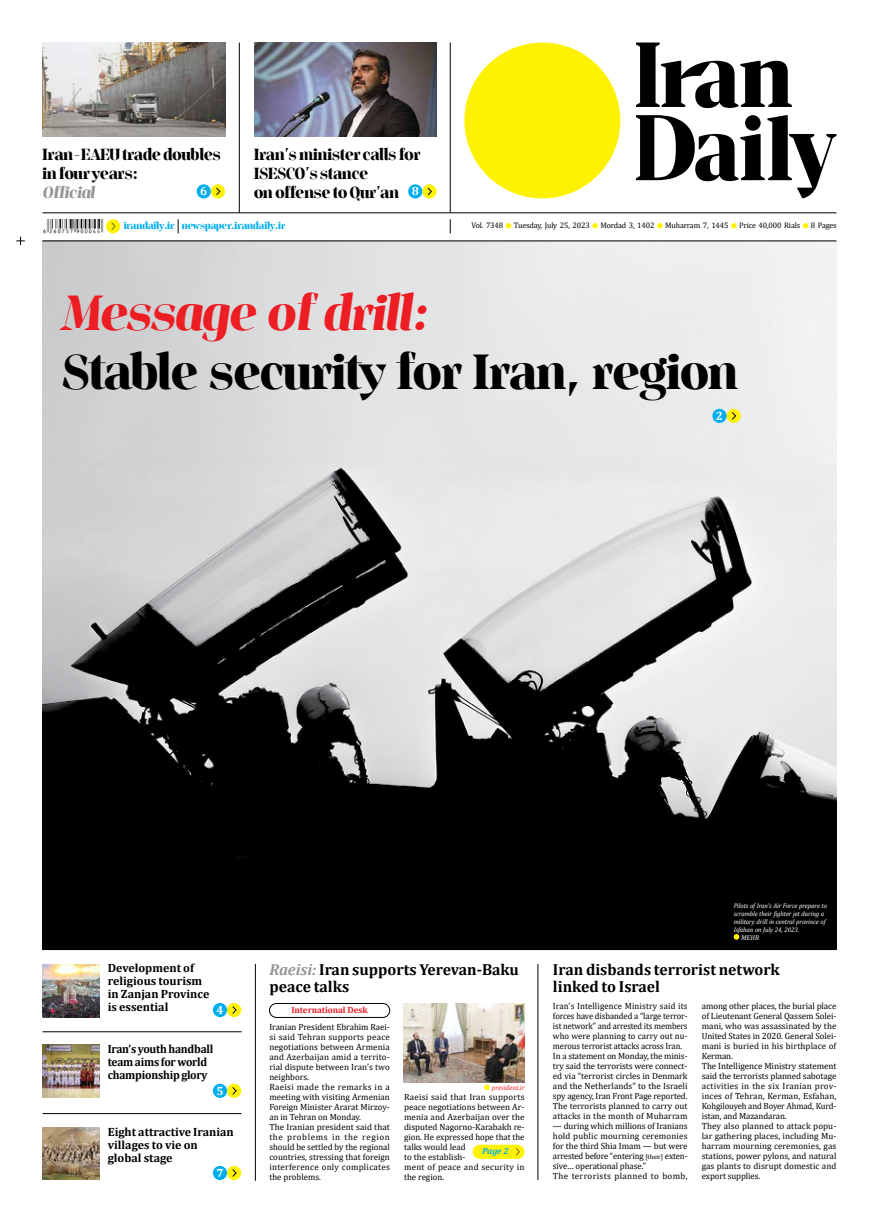
<style>
.page{position:relative;width:879px;height:1219px;background:#fff}
.page>*{position:absolute;margin:0;border:0;box-sizing:border-box;transform-origin:0 0}
.t1{font:700 49px "Jaymont PERSONAL";letter-spacing:-.01em;color:#000}
.t2{font:italic 700 49px "Jaymont PERSONAL";letter-spacing:-.01em;color:#ed1d24}
.t3{font:700 16px/19px "Jaymont PERSONAL";color:#000}
.t4{font:700 16px/17.6px "Cambria";color:#000}
.t5{font:italic 700 16px "Jaymont PERSONAL";color:#939598}
.t6{font:700 12px/13px "Cambria";color:#000}
.t7{font:700 12px/13px "Cambria";letter-spacing:-.02em;color:#000;scale:.95 1}
.t8{font:700 12px "Cambria";color:#fff}
.t9{font:700 10px "Jaymont PERSONAL";color:#00aeef}
.t10{font:9px/10px "Cambria";color:#000}
.t11{font:700 9px "Cambria";letter-spacing:-.01em;color:#ed1d24}
.t12{font:italic 700 9px "Cambria";color:#00aeef}
.t13{font:8px "Cambria";letter-spacing:-.02em;color:#000}
.t14{font:italic 7px "Cambria";color:#ed1d24}
.t15{font:italic 7px "Cambria";color:#fff}
.t16{font:italic 6.8px/8px "Cambria";letter-spacing:-.01em;color:#fff;scale:.96 1}
.s1{font-style:italic;color:#939598}
.s2{font-size:6.8px}
</style>
<div class="page">
<hr style="left:255px;top:964px;width:1px;height:217px;background:#000">
<hr style="left:43px;top:1113px;width:199px;height:1px;background:#000">
<hr style="left:43px;top:1032px;width:199px;height:1px;background:#000">
<img style="left:43px;top:1128px;width:57px;height:52px">
<img style="left:43px;top:1045px;width:57px;height:53px">
<div style="left:227px;top:1084px;width:14px;height:14px;background:#fff200;border-radius:50%"></div>
<svg style="left:232px;top:1087px;width:5px;height:8px"></svg>
<div style="left:213px;top:1084px;width:14px;height:14px;background:#00aeef;border-radius:50%"></div>
<div style="left:227px;top:1166px;width:14px;height:14px;background:#fff200;border-radius:50%"></div>
<svg style="left:232px;top:1169px;width:5px;height:8px"></svg>
<div style="left:213px;top:1166px;width:14px;height:14px;background:#00aeef;border-radius:50%"></div>
<img style="left:43px;top:964px;width:57px;height:53px">
<div style="left:227px;top:1003px;width:14px;height:14px;background:#fff200;border-radius:50%"></div>
<svg style="left:232px;top:1006px;width:5px;height:8px"></svg>
<div style="left:213px;top:1003px;width:14px;height:14px;background:#00aeef;border-radius:50%"></div>
<svg style="left:506px;top:223px;width:5px;height:5px"></svg>
<svg style="left:592px;top:223px;width:6px;height:5px"></svg>
<svg style="left:657px;top:223px;width:5px;height:5px"></svg>
<svg style="left:731px;top:223px;width:5px;height:5px"></svg>
<svg style="left:803px;top:223px;width:5px;height:5px"></svg>
<img style="left:43px;top:219px;width:61px;height:14px">
<svg style="left:178px;top:219px;width:1px;height:14px"></svg>
<div style="left:106px;top:219px;width:14px;height:14px;background:#fff200;border-radius:50%"></div>
<svg style="left:111px;top:223px;width:4px;height:7px"></svg>
<svg style="left:450px;top:219px;width:1px;height:14px"></svg>
<hr style="left:43px;top:213px;width:793px;height:1px;background:#000">
<hr style="left:450px;top:43px;width:1px;height:170px;background:#000">
<hr style="left:239px;top:43px;width:1px;height:170px;background:#000">
<div style="left:211px;top:184px;width:14px;height:14px;background:#fff200;border-radius:50%"></div>
<svg style="left:216px;top:187px;width:4px;height:9px"></svg>
<div style="left:197px;top:184px;width:14px;height:14px;background:#00aeef;border-radius:50%"></div>
<div style="left:422px;top:184px;width:14px;height:14px;background:#fff200;border-radius:50%"></div>
<svg style="left:427px;top:187px;width:5px;height:9px"></svg>
<div style="left:408px;top:184px;width:14px;height:14px;background:#00aeef;border-radius:50%"></div>
<img style="left:43px;top:43px;width:182px;height:94px">
<img style="left:254px;top:43px;width:183px;height:94px">
<div style="left:464px;top:43px;width:156px;height:155px;background:#fff200;border-radius:50%"></div>
<svg style="left:636px;top:43px;width:200px;height:155px"></svg>
<hr style="left:538px;top:964px;width:1px;height:216px;background:#000">
<div style="left:269px;top:1003px;width:121px;height:14px;border:1px solid #000;border-radius:7px"></div>
<img style="left:404px;top:1003px;width:120px;height:79px">
<img style="left:43px;top:241px;width:793px;height:709px">
<svg style="left:733px;top:934px;width:6px;height:6px"></svg>
<div style="left:726px;top:409px;width:15px;height:14px;background:#fff200;border-radius:50%"></div>
<svg style="left:732px;top:412px;width:4px;height:8px"></svg>
<div style="left:712px;top:409px;width:14px;height:14px;background:#00aeef;border-radius:50%"></div>
<div style="left:473px;top:1145px;width:51px;height:14px;background:#fff200;border-radius:7px"></div>
<svg style="left:516px;top:1148px;width:4px;height:7px"></svg>
<svg style="left:484px;top:1084px;width:6px;height:6px"></svg>
<svg style="left:16px;top:237px;width:9px;height:8px"></svg>
<h2 class="t3" style="left:254px;top:147px;width:168px">Iran’s minister calls for<br>ISESCO’s stance</h2>
<h2 class="t3" style="left:43px;top:147px;width:180px">Iran-EAEU trade doubles in four years:</h2>
<h2 class="t5" style="left:43px;top:182px;width:54px">Official</h2>
<h3 class="t8" style="left:200px;top:183px;width:9px">6</h3>
<h2 class="t3" style="left:254px;top:185px;width:166px">on offense to Qur’an <sup>8</sup></h2>
<p class="t9" style="left:124px;top:219px;width:163px">irandaily.ir newspaper.irandaily.ir</p>
<p class="t13" style="left:471px;top:221px;width:33px">Vol. 7348</p>
<p class="t13" style="left:514px;top:221px;width:77px">Tuesday, July 25, 2023</p>
<p class="t13" style="left:600px;top:221px;width:56px">Mordad 3, 1402</p>
<p class="t13" style="left:665px;top:221px;width:65px">Muharram 7, 1445</p>
<p class="t13" style="left:739px;top:221px;width:63px">Price 40,000 Rials</p>
<p class="t13" style="left:811px;top:221px;width:27px">8 Pages</p>
<h1 class="t2" style="left:62px;top:279px;width:366px">Message of drill:</h1>
<h1 class="t1" style="left:62px;top:338px;width:677px">Stable security for Iran, region</h1>
<h3 class="t8" style="left:716px;top:407px;width:9px">2</h3>
<h3 class="t6" style="left:108px;top:961px;width:103px">Development of religious tourism in Zanjan Province is essential</h3>
<h3 class="t8" style="left:216px;top:1001px;width:9px">4</h3>
<h3 class="t7" style="left:108px;top:1042px;width:113px">Iran’s youth handball team aims for world championship glory</h3>
<h3 class="t8" style="left:216px;top:1082px;width:9px">5</h3>
<h3 class="t6" style="left:108px;top:1125px;width:128px">Eight attractive Iranian villages to vie on global stage</h3>
<h3 class="t8" style="left:216px;top:1164px;width:9px">7</h3>
<p class="t16" style="left:733px;top:901px;width:99px">Pilots of Iran’s Air Force prepare to scramble their fighter jet during a military drill in central province of Isfahan on July 24, 2023.</p>
<p class="t15" style="left:741px;top:932px;width:19px">MEHR</p>
<h2 class="t4" style="left:269px;top:960px;width:251px"><span class="s1">Raeisi:</span> Iran supports Yerevan-Baku peace talks</h2>
<h2 class="t4" style="left:553px;top:960px;width:228px">Iran disbands terrorist network linked to Israel</h2>
<p class="t11" style="left:291px;top:1003px;width:78px">International Desk</p>
<p class="t10" style="left:269px;top:1022px;width:122px">Iranian President Ebrahim Raei&shy;si said Tehran supports peace negotiations between Armenia and Azerbaijan amid a territo&shy;rial dispute between Iran’s two neighbors.<br>Raeisi made the remarks in a meeting with visiting Armenian<br>Foreign Minister Ararat Mirzoy&shy;an in Tehran on Monday.<br>The Iranian president said that the problems in the region should be settled by the regional countries, stressing that foreign interference only complicates the problems.</p>
<p class="t14" style="left:492px;top:1083px;width:34px">president.ir</p>
<p class="t10" style="left:404px;top:1091px;width:122px">Raeisi said that Iran supports peace negotiations between Ar&shy;menia and Azerbaijan over the disputed Nagorno-Karabakh re&shy;gion. He expressed hope that the talks would lead<br>to the establish-<br>ment of peace and security in the region.</p>
<p class="t12" style="left:482px;top:1145px;width:28px">Page 2</p>
<p class="t10" style="left:553px;top:1001px;width:136px">Iran’s Intelligence Ministry said its forces have disbanded a “large terror&shy;ist network” and arrested its members who were planning to carry out nu&shy;merous terrorist attacks across Iran.<br>In a statement on Monday, the minis&shy;try said the terrorists were connect&shy;ed via “terrorist circles in Denmark and the Netherlands” to the Israeli spy agency, Iran Front Page reported.<br>The terrorists planned to carry out attacks in the month of Muharram</p>
<p class="t10" style="left:553px;top:1121px;width:136px">— during which millions of Iranians hold public mourning ceremonies for the third Shia Imam — but were arrested before “entering <span class="s2">[their]</span> exten&shy;sive… operational phase.”<br>The terrorists planned to bomb,</p>
<p class="t10" style="left:702px;top:1001px;width:136px">among other places, the burial place of Lieutenant General Qassem Solei&shy;mani, who was assassinated by the<br>United States in 2020. General Solei&shy;mani is buried in his birthplace of<br>Kerman.<br>The Intelligence Ministry statement said the terrorists planned sabotage activities in the six Iranian prov&shy;inces of Tehran, Kerman, Esfahan,<br>Kohgilouyeh and Boyer Ahmad, Kurd&shy;istan, and Mazandaran.<br>They also planned to attack popu&shy;lar gathering places, including Mu&shy;harram mourning ceremonies, gas stations, power pylons, and natural gas plants to disrupt domestic and export supplies.</p>
</div>
